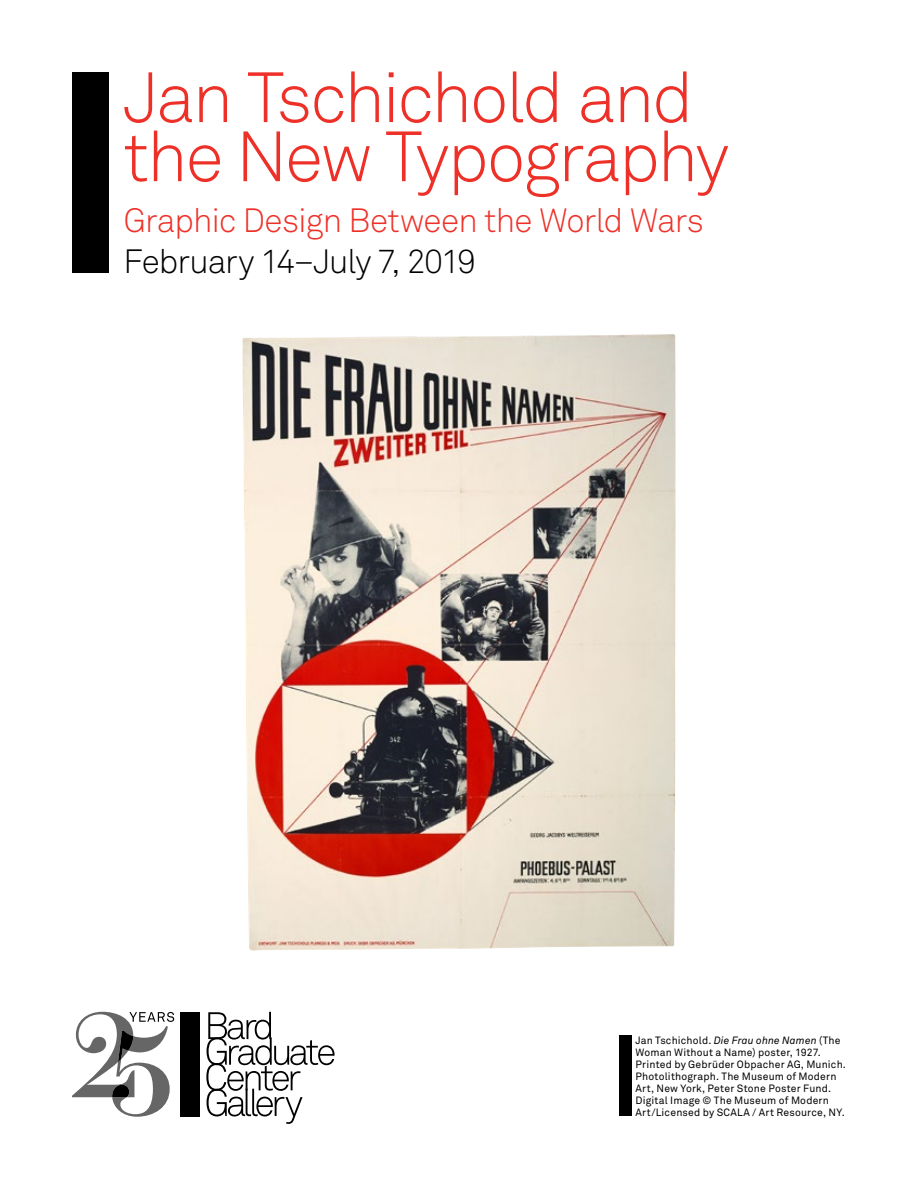
<style>
.page{position:relative;width:918px;height:1188px;background:#fff}
.page>*{position:absolute;margin:0;border:0;box-sizing:border-box;transform-origin:0 0}
.t1{font:300 70.05px/59.1px "Akkurat Std";letter-spacing:-.035em;color:#ee3128}
.t2{font:300 33.3px "Akkurat Std";letter-spacing:-.025em;color:#ee3128}
.t3{font:300 33.3px "Akkurat Std";letter-spacing:-.035em;color:#000}
.t4{font:10.5px/12px "Akkurat Std";letter-spacing:.02em;color:#000}
.s1{font-style:italic}
</style>
<div class="page">
<div style="left:72px;top:72px;width:37px;height:201px;background:#000"></div>
<img style="left:242px;top:334px;width:434px;height:617px">
<svg style="left:72px;top:1012px;width:102px;height:105px"></svg>
<div style="left:181px;top:1012px;width:19px;height:104px;background:#000"></div>
<svg style="left:206px;top:1012px;width:129px;height:112px"></svg>
<div style="left:619px;top:1036px;width:13px;height:80px;background:#000"></div>
<h1 class="t1" style="left:123px;top:68px;width:607px">Jan Tschichold and the New Typography</h1>
<h2 class="t2" style="left:123px;top:201px;width:582px">Graphic Design Between the World Wars</h2>
<h2 class="t3" style="left:123px;top:242px;width:354px">February 14–July 7, 2019</h2>
<p class="t4" style="left:636px;top:1034px;width:212px">Jan Tschichold. <span class="s1">Die Frau ohne Namen</span> (The Woman Without a Name) poster, 1927.<br>Printed by Gebrüder Obpacher AG, Munich.<br>Photolithograph. The Museum of Modern Art, New York, Peter Stone Poster Fund.<br>Digital Image © The Museum of Modern Art/Licensed by SCALA / Art Resource, NY.</p>
</div>
